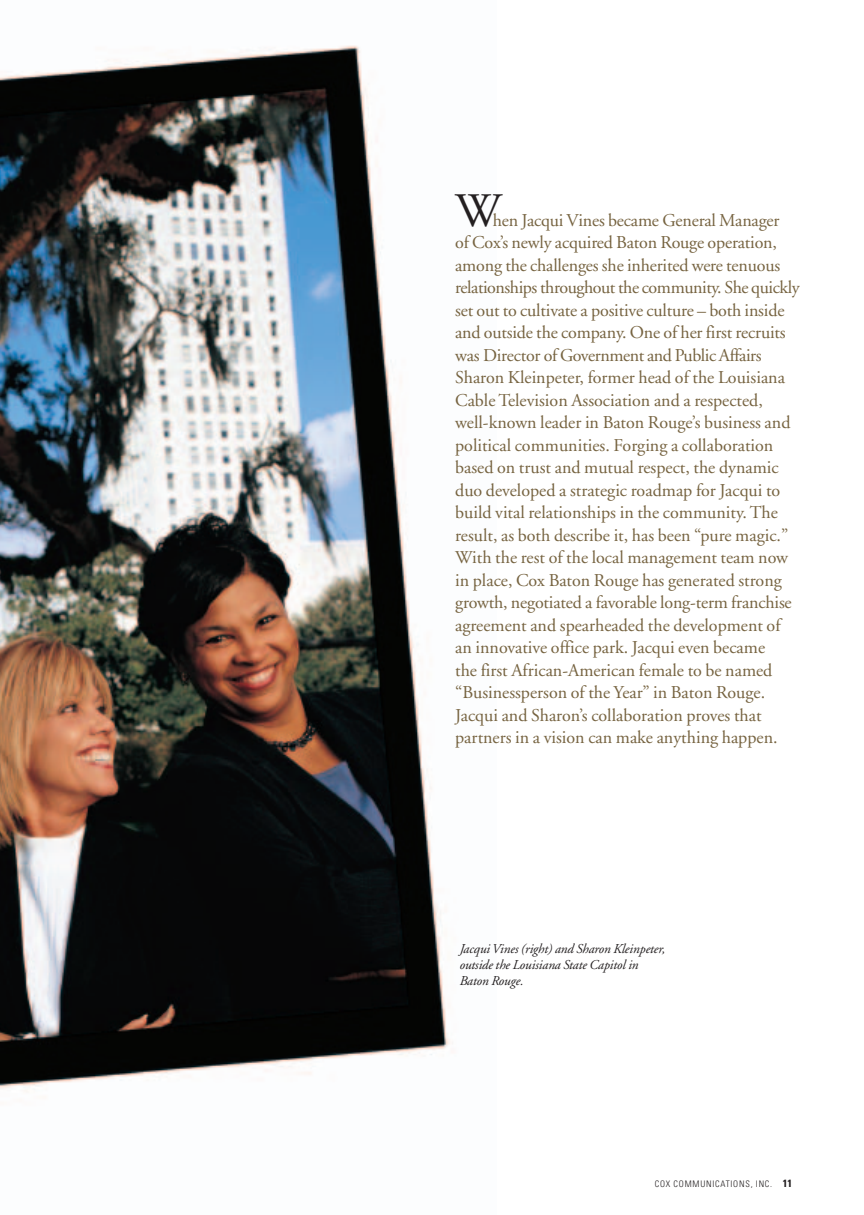
<style>
.page{position:relative;width:864px;height:1215px;background:#fff}
.page>*{position:absolute;margin:0;border:0;box-sizing:border-box;transform-origin:0 0}
.t1{font:48px "Adobe Garamond";color:#231f20}
.t2{font:18px/22.5px "Adobe Garamond";color:#766340}
.t3{font:italic 13.5px/16.2px "Adobe Garamond";letter-spacing:-.01em;color:#231f20}
.t4{font:300 condensed 9px "Univers";letter-spacing:.09em;color:#231f20}
.s1{font-weight:700;font-size:10.5px}
</style>
<div class="page">
<img style="left:0;top:45px;width:450px;height:1047px">
<h1 class="t1" style="left:455px;top:191px;width:48px">W</h1>
<p class="t2" style="left:455px;top:210px;width:346px;text-indent:38px">hen Jacqui Vines became General Manager<br>of Cox’s newly acquired Baton Rouge operation, among the challenges she inherited were tenuous relationships throughout the community. She quickly set out to cultivate a positive culture – both inside and outside the company. One of her first recruits was Director of Government and Public Affairs Sharon Kleinpeter, former head of the Louisiana Cable Television Association and a respected, well-known leader in Baton Rouge’s business and political communities. Forging a collaboration based on trust and mutual respect, the dynamic duo developed a strategic roadmap for Jacqui to build vital relationships in the community. The result, as both describe it, has been “pure magic.” With the rest of the local management team now in place, Cox Baton Rouge has generated strong growth, negotiated a favorable long-term franchise agreement and spearheaded the development of an innovative office park. Jacqui even became<br>the first African-American female to be named “Businessperson of the Year” in Baton Rouge.<br>Jacqui and Sharon’s collaboration proves that partners in a vision can make anything happen.</p>
<p class="t3" style="left:459px;top:942px;width:207px">Jacqui Vines (right) and Sharon Kleinpeter, outside the Louisiana State Capitol in<br>Baton Rouge.</p>
<p class="t4" style="left:655px;top:1180px;width:139px">COX COMMUNICATIONS, INC. <span class="s1">11</span></p>
</div>
